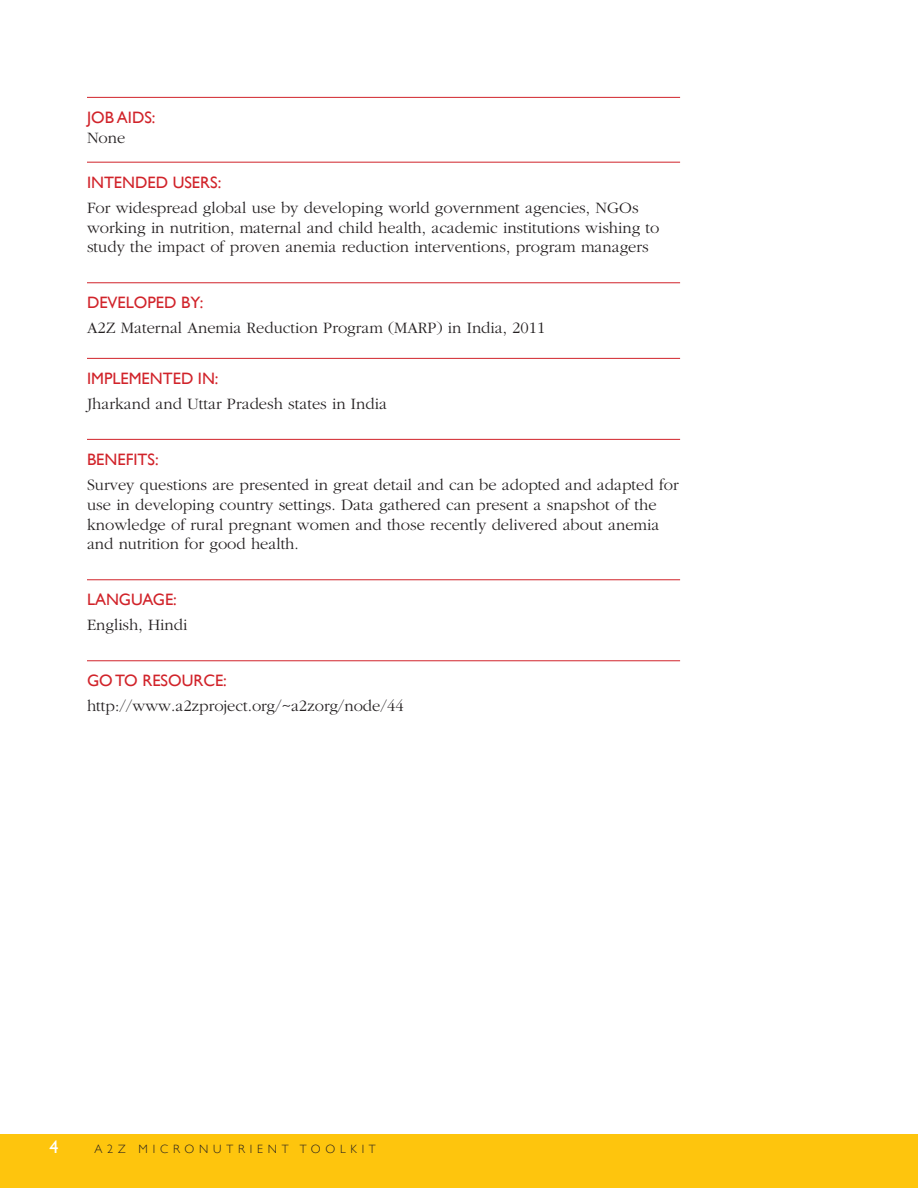
<style>
.page{position:relative;width:918px;height:1188px;background:#fff}
.page>*{position:absolute;margin:0;border:0;box-sizing:border-box;transform-origin:0 0}
.t1{font:18px "Gill Sans";color:#fff}
.Text_Module{font:300 16.5px/19.8px "Garamond";color:#231f20}
.NO3_SH{font:16.5px "Gill Sans";color:#d1232a}
.NO3_SH-2{font:300 16.5px "Garamond";color:#231f20}
.t2{font:300 12px "Gill Sans";letter-spacing:.4em;color:#231f20}
</style>
<div class="page">
<div style="left:0;top:1134px;width:918px;height:54px;background:#fec50d"></div>
<hr style="left:87px;top:97px;width:593px;height:1px;background:#d1232a">
<hr style="left:87px;top:162px;width:593px;height:1px;background:#d1232a">
<hr style="left:87px;top:283px;width:593px;height:1px;background:#d1232a">
<hr style="left:87px;top:358px;width:593px;height:1px;background:#d1232a">
<hr style="left:87px;top:439px;width:593px;height:1px;background:#d1232a">
<hr style="left:87px;top:580px;width:593px;height:1px;background:#d1232a">
<hr style="left:87px;top:661px;width:593px;height:1px;background:#d1232a">
<p class="NO3_SH" style="left:87px;top:107px;width:70px">JOB AIDS:</p>
<p class="Text_Module" style="left:87px;top:128px;width:40px">None</p>
<p class="NO3_SH" style="left:87px;top:172px;width:136px">INTENDED USERS:</p>
<p class="Text_Module" style="left:87px;top:198px;width:574px">For widespread global use by developing world government agencies, NGOs working in nutrition, maternal and child health, academic institutions wishing to study the impact of proven anemia reduction interventions, program managers</p>
<p class="NO3_SH" style="left:87px;top:293px;width:118px">DEVELOPED BY:</p>
<p class="NO3_SH-2" style="left:87px;top:319px;width:460px">A2Z Maternal Anemia Reduction Program (MARP) in India, 2011</p>
<p class="NO3_SH" style="left:87px;top:368px;width:133px">IMPLEMENTED IN:</p>
<p class="Text_Module" style="left:87px;top:394px;width:301px">Jharkand and Uttar Pradesh states in India</p>
<p class="NO3_SH" style="left:87px;top:449px;width:73px">BENEFITS:</p>
<p class="Text_Module" style="left:87px;top:475px;width:593px">Survey questions are presented in great detail and can be adopted and adapted for use in developing country settings. Data gathered can present a snapshot of the knowledge of rural pregnant women and those recently delivered about anemia and nutrition for good health.</p>
<p class="NO3_SH" style="left:87px;top:590px;width:91px">LANGUAGE:</p>
<p class="Text_Module" style="left:87px;top:616px;width:102px">English, Hindi</p>
<p class="NO3_SH" style="left:87px;top:671px;width:141px">GO TO RESOURCE:</p>
<p class="Text_Module" style="left:87px;top:697px;width:318px">http://www.a2zproject.org/~a2zorg/node/44</p>
<p class="t1" style="left:50px;top:1136px;width:10px">4</p>
<p class="t2" style="left:94px;top:1142px;width:283px">A2Z MICRONUTRIENT TOOLKIT</p>
</div>
